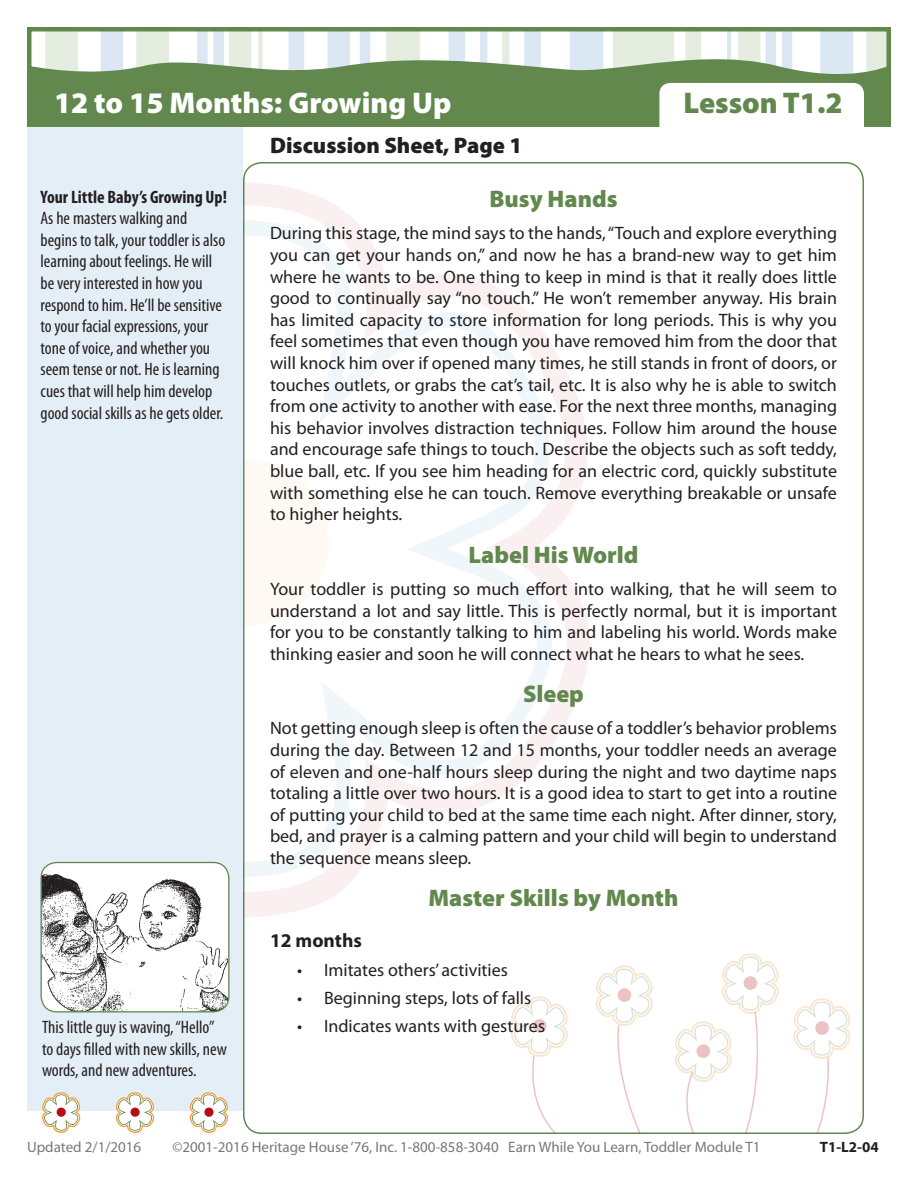
<style>
.page{position:relative;width:918px;height:1188px;background:#fff}
.page>*{position:absolute;margin:0;border:0;box-sizing:border-box;transform-origin:0 0}
.t1{font:900 30px "Myriad Pro";color:#fff}
.t2{font:900 30px "Myriad Pro";color:#62884e}
.Page_Heading_-_L2-_S{font:900 24px "Myriad Pro";color:#62884e}
.Page_Heading_-_Small{font:900 22.5px "Myriad Pro";color:#231f20}
.Sub_Header{font:700 19.5px "Myriad Pro";color:#231f20}
.Regular_Text{font:18px/21.6px "Myriad Pro";color:#231f20;text-align:justify}
.Left_Text{font:condensed 18px/21.6px "Myriad Pro";color:#231f20}
.Left_Text-2{font:700 condensed 18px "Myriad Pro";color:#231f20}
.t3{font:15px "Myriad Pro";color:#76787b}
.t4{font:700 15px "Myriad Pro";color:#231f20}
</style>
<div class="page">
<svg style="left:243px;top:183px;width:96px;height:735px;fill:#faf0f1"></svg>
<svg style="left:243px;top:205px;width:347px;height:687px"></svg>
<svg style="left:243px;top:220px;width:309px;height:657px"></svg>
<svg style="left:243px;top:236px;width:298px;height:626px"></svg>
<div style="left:162px;top:460px;width:166px;height:166px;background:#fef9f3;border-radius:50%"></div>
<div style="left:27px;top:100px;width:216px;height:1011px;background:#e4eef6"></div>
<div style="left:27px;top:27px;width:864px;height:99px;background:#62884e"></div>
<svg style="left:674px;top:953px;width:105px;height:181px"></svg>
<div style="left:697px;top:1044px;width:13px;height:14px;background:#ecc3c5;border-radius:50%"></div>
<svg style="left:596px;top:965px;width:57px;height:169px"></svg>
<div style="left:618px;top:988px;width:13px;height:14px;background:#ecc3c5;border-radius:50%"></div>
<svg style="left:511px;top:996px;width:57px;height:138px"></svg>
<div style="left:533px;top:1019px;width:13px;height:14px;background:#ecc3c5;border-radius:50%"></div>
<svg style="left:42px;top:1092px;width:39px;height:41px"></svg>
<div style="left:57px;top:1108px;width:9px;height:9px;background:#b50e16;border-radius:50%"></div>
<svg style="left:115px;top:1092px;width:40px;height:41px"></svg>
<div style="left:130px;top:1108px;width:10px;height:9px;background:#b50e16;border-radius:50%"></div>
<svg style="left:189px;top:1092px;width:39px;height:41px"></svg>
<div style="left:204px;top:1108px;width:10px;height:9px;background:#b50e16;border-radius:50%"></div>
<div style="left:659px;top:83px;width:205px;height:57px;background:#fff;border-radius:11px"></div>
<svg style="left:31px;top:31px;width:856px;height:61px"></svg>
<svg style="left:793px;top:998px;width:71px;height:136px"></svg>
<img style="left:42px;top:863px;width:187px;height:148px">
<div style="left:40px;top:862px;width:189px;height:151px;border:1px solid #62884e;border-radius:16px"></div>
<h1 class="t1" style="left:54px;top:86px;width:399px">12 to 15 Months: Growing Up</h1>
<h1 class="t2" style="left:683px;top:86px;width:161px">Lesson T1.2</h1>
<p class="Left_Text-2" style="left:40px;top:187px;width:188px">Your Little Baby’s Growing Up!</p>
<p class="Left_Text" style="left:40px;top:208px;width:186px">As he masters walking and begins to talk, your toddler is also learning about feelings. He will be very interested in how you respond to him. He’ll be sensitive to your facial expressions, your tone of voice, and whether you seem tense or not. He is learning cues that will help him develop good social skills as he gets older.</p>
<p class="Left_Text" style="left:42px;top:1017px;width:186px">This little guy is waving, “Hello” to days filled with new skills, new words, and new adventures.</p>
<p class="Page_Heading_-_Small" style="left:270px;top:132px;width:254px">Discussion Sheet, Page 1</p>
<p class="Page_Heading_-_L2-_S" style="left:489px;top:185px;width:130px">Busy Hands</p>
<p class="Regular_Text" style="left:270px;top:223px;width:569px">During this stage, the mind says to the hands, “Touch and explore everything you can get your hands on,” and now he has a brand-new way to get him where he wants to be. One thing to keep in mind is that it really does little good to continually say “no touch.” He won’t remember anyway. His brain has limited capacity to store information for long periods. This is why you feel sometimes that even though you have removed him from the door that will knock him over if opened many times, he still stands in front of doors, or touches outlets, or grabs the cat’s tail, etc. It is also why he is able to switch from one activity to another with ease. For the next three months, managing his behavior involves distraction techniques. Follow him around the house and encourage safe things to touch. Describe the objects such as soft teddy, blue ball, etc. If you see him heading for an electric cord, quickly substitute with something else he can touch. Remove everything breakable or unsafe to higher heights.</p>
<p class="Page_Heading_-_L2-_S" style="left:469px;top:541px;width:171px">Label His World</p>
<p class="Regular_Text" style="left:270px;top:578px;width:569px">Your toddler is putting so much effort into walking, that he will seem to understand a lot and say little. This is perfectly normal, but it is important for you to be constantly talking to him and labeling his world. Words make thinking easier and soon he will connect what he hears to what he sees.</p>
<p class="Page_Heading_-_L2-_S" style="left:523px;top:680px;width:62px">Sleep</p>
<p class="Regular_Text" style="left:270px;top:718px;width:569px">Not getting enough sleep is often the cause of a toddler’s behavior problems during the day. Between 12 and 15 months, your toddler needs an average of eleven and one-half hours sleep during the night and two daytime naps totaling a little over two hours. It is a good idea to start to get into a routine of putting your child to bed at the same time each night. After dinner, story, bed, and prayer is a calming pattern and your child will begin to understand the sequence means sleep.</p>
<p class="Page_Heading_-_L2-_S" style="left:429px;top:885px;width:251px">Master Skills by Month</p>
<p class="Sub_Header" style="left:270px;top:930px;width:93px">12 months</p>
<p class="Regular_Text" style="left:297px;top:959px;width:212px">• Imitates others’ activities</p>
<p class="Regular_Text" style="left:297px;top:987px;width:236px">• Beginning steps, lots of falls</p>
<p class="Regular_Text" style="left:297px;top:1016px;width:250px">• Indicates wants with gestures</p>
<p class="t3" style="left:27px;top:1139px;width:116px">Updated 2/1/2016</p>
<p class="t3" style="left:172px;top:1139px;width:590px">©2001-2016 Heritage House ‘76, Inc. 1-800-858-3040 Earn While You Learn, Toddler Module T1</p>
<p class="t4" style="left:820px;top:1139px;width:60px">T1-L2-04</p>
</div>
